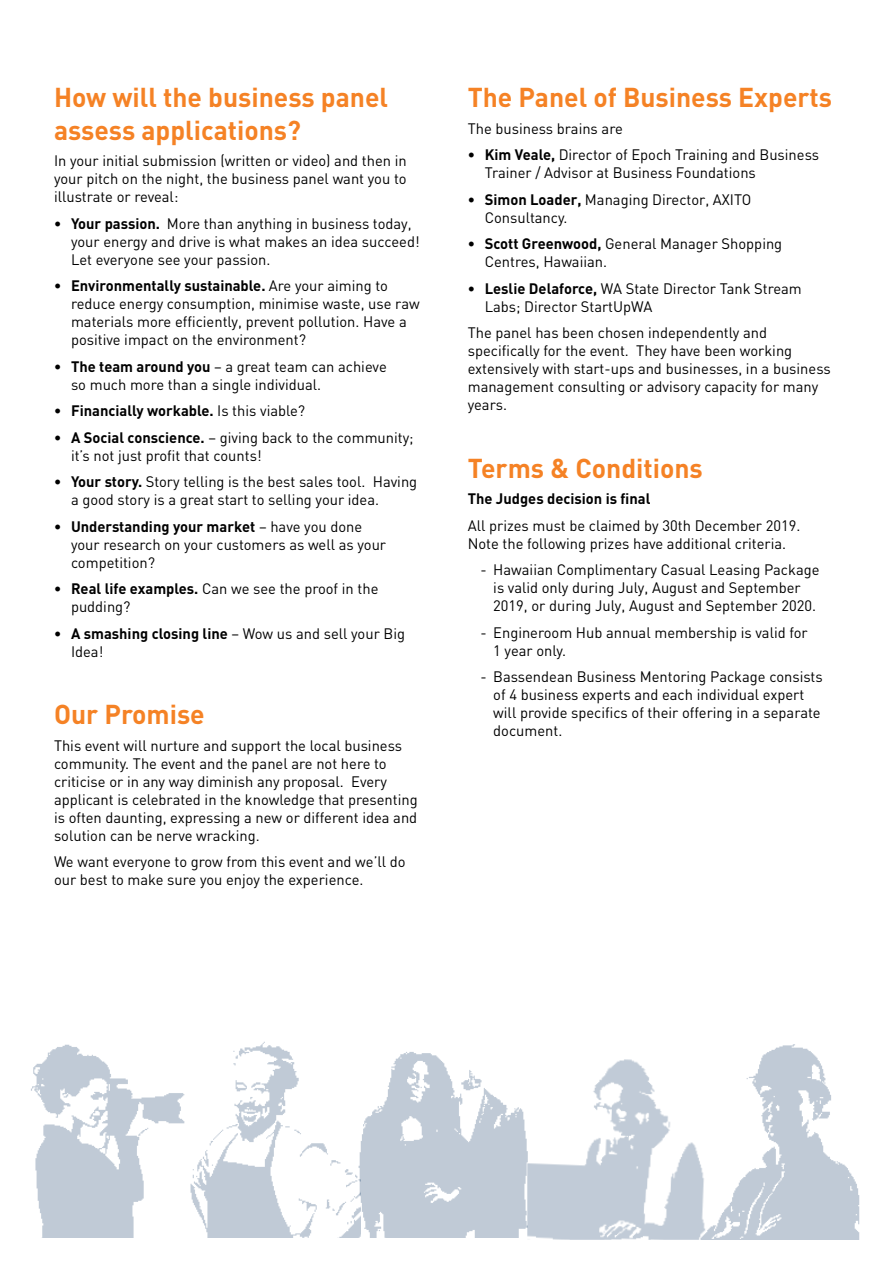
<style>
.page{position:relative;width:893px;height:1263px;background:#fff}
.page>*{position:absolute;margin:0;border:0;box-sizing:border-box;transform-origin:0 0}
.t1{font:700 27px/32.4px "DIN";color:#f58225}
.t2{font:15px/18px "DIN";color:#000}
.t3{font:700 15px "DIN";color:#000}
.s1{font-weight:700}
.s2{font-weight:400}
</style>
<div class="page">
<img style="left:190px;top:1041px;width:157px;height:196px">
<img style="left:732px;top:1044px;width:128px;height:196px">
<img style="left:536px;top:1059px;width:196px;height:181px">
<img style="left:31px;top:1044px;width:154px;height:193px">
<img style="left:347px;top:1052px;width:225px;height:185px">
<h1 class="t1" style="left:54px;top:80px;width:336px">How will the business panel assess applications?</h1>
<p class="t2" style="left:54px;top:151px;width:354px;text-align:justify">I n your initial submission (written or video) and then in your pitch on the night, the business panel want you to illustrate or reveal:</p>
<p class="t2" style="left:71px;top:214px;width:350px;text-indent:-17px"><span class="s1">• Your passion.</span> M ore than anything in business today, your energy and drive is what makes an idea succeed!<br>Let everyone see your passion.</p>
<p class="t2" style="left:71px;top:276px;width:350px;text-indent:-17px"><span class="s1">• Environmentally sustainable.</span> Are your aiming to reduce energy consumption, minimise waste, use raw materials more efficiently, prevent pollution. Have a positive impact on the environment?</p>
<p class="t2" style="left:71px;top:357px;width:317px;text-indent:-17px"><span class="s1">• The team around you</span> – a great team can achieve so much more than a single individual.</p>
<p class="t3" style="left:54px;top:401px;width:253px">• Financially workable. <span class="s2">Is this viable?</span></p>
<p class="t2" style="left:71px;top:428px;width:344px;text-indent:-17px"><span class="s1">• A Social conscience.</span> – giving back to the community; it’s not just profit that counts!</p>
<p class="t2" style="left:71px;top:472px;width:348px;text-indent:-17px"><span class="s1">• Your story.</span> Story telling is the best sales tool. H aving a good story is a great start to selling your idea.</p>
<p class="t2" style="left:71px;top:517px;width:317px;text-indent:-17px"><span class="s1">• Understanding your market</span> – have you done your research on your customers as well as your competition?</p>
<p class="t2" style="left:71px;top:579px;width:309px;text-indent:-17px"><span class="s1">• Real life examples.</span> Can we see the proof in the pudding?</p>
<p class="t2" style="left:71px;top:624px;width:336px;text-indent:-17px"><span class="s1">• A smashing closing line</span> – Wow us and sell your Big<br>Idea!</p>
<h1 class="t1" style="left:54px;top:697px;width:152px">Our Promise</h1>
<p class="t2" style="left:54px;top:736px;width:365px">This event will nurture and support the local business community. The event and the panel are not here to criticise or in any way diminish any proposal. Every applicant is celebrated in the knowledge that presenting is often daunting, expressing a new or different idea and solution can be nerve wracking.</p>
<p class="t2" style="left:54px;top:852px;width:353px">We want everyone to grow from this event and we’ll do our best to make sure you enjoy the experience.</p>
<h1 class="t1" style="left:468px;top:80px;width:366px">The Panel of Business Experts</h1>
<p class="t2" style="left:468px;top:119px;width:157px">The business brains are</p>
<p class="t2" style="left:485px;top:145px;width:336px;text-indent:-17px"><span class="s1">• Kim Veale,</span> Director of Epoch Training and Business<br>Trainer / Advisor at Business Foundations</p>
<p class="t2" style="left:485px;top:190px;width:268px;text-indent:-17px"><span class="s1">• Simon Loader,</span> M anaging D irector, AXITO<br>Consultancy.</p>
<p class="t2" style="left:485px;top:234px;width:299px;text-indent:-17px"><span class="s1">• Scott Greenwood,</span> General Manager Shopping<br>Centres, Hawaiian.</p>
<p class="t2" style="left:485px;top:279px;width:319px;text-indent:-17px"><span class="s1">• Leslie Delaforce,</span> WA State D irector Tank Stream<br>Labs; D irector StartU pWA</p>
<p class="t2" style="left:468px;top:323px;width:364px">The panel has been chosen independently and specifically for the event. They have been working extensively with start-ups and businesses, in a business management consulting or advisory capacity for many years.</p>
<h1 class="t1" style="left:468px;top:450px;width:237px">Terms &amp; Conditions</h1>
<p class="t3" style="left:468px;top:489px;width:184px">The Judges decision is final</p>
<p class="t2" style="left:468px;top:516px;width:334px">All prizes must be claimed by 30th December 2019.<br>N ote the following prizes have additional criteria.</p>
<p class="t2" style="left:493px;top:560px;width:328px;text-indent:-13px">- Hawaiian Complimentary Casual Leasing Package is valid only during July, August and September<br>2019, or during July, August and September 2020.</p>
<p class="t2" style="left:493px;top:623px;width:316px;text-indent:-13px">- Engineroom H ub annual membership is valid for<br>1 year only.</p>
<p class="t2" style="left:493px;top:667px;width:331px;text-indent:-13px">- Bassendean Business Mentoring Package consists of 4 business experts and each individual expert will provide specifics of their offering in a separate document.</p>
</div>
